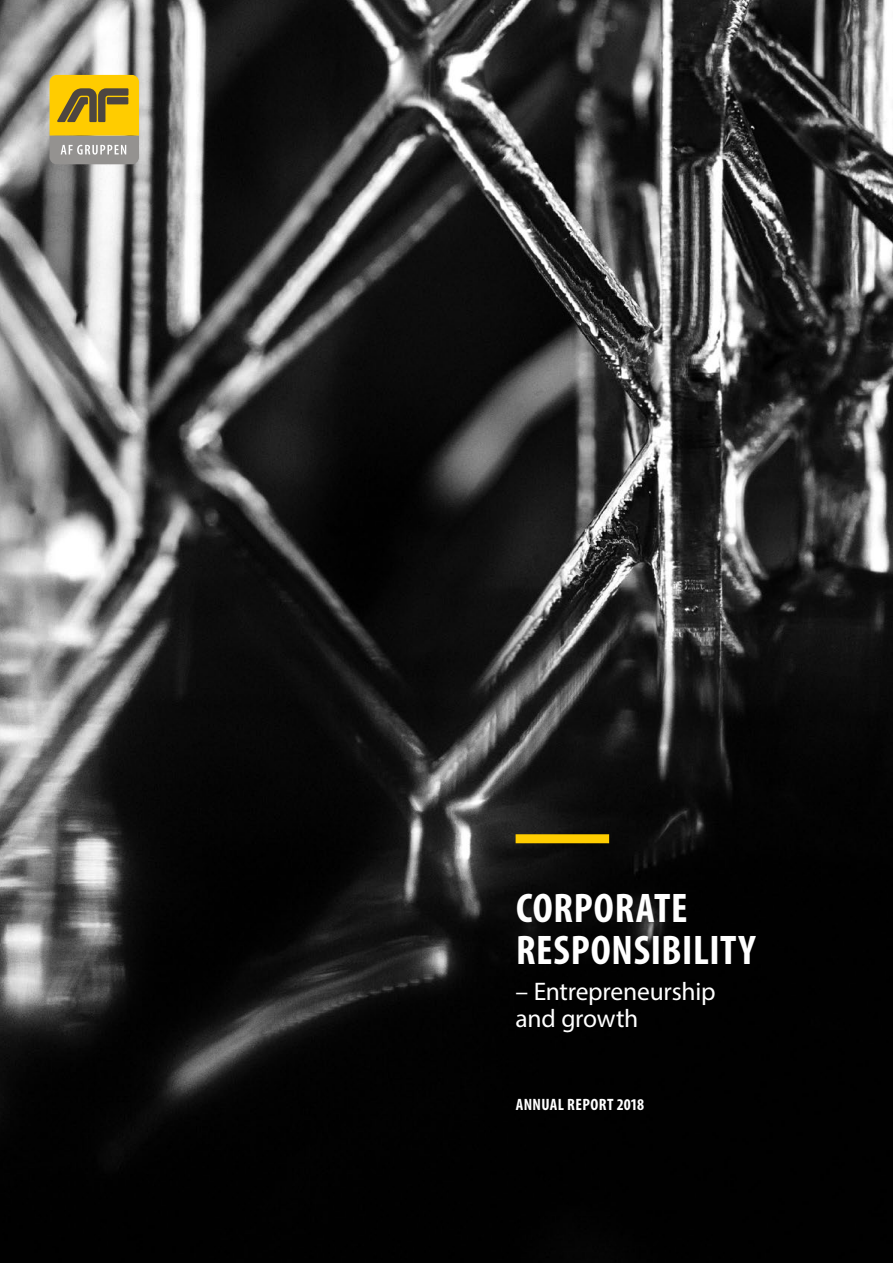
<style>
.page{position:relative;width:893px;height:1263px;background:#fff}
.page>*{position:absolute;margin:0;border:0;box-sizing:border-box;transform-origin:0 0}
.t1{font:700 condensed 41.55px/41.5px "Myriad Pro";letter-spacing:.015em;color:#fff}
.t2{font:25.5px/27px "Myriad Pro";letter-spacing:-.01em;color:#fff}
.t3{font:700 condensed 16.5px "Myriad Pro";letter-spacing:.025em;color:#fff}
</style>
<div class="page">
<img style="left:0;top:0;width:893px;height:1263px">
<div style="left:516px;top:834px;width:93px;height:9px;background:#ffcd00"></div>
<svg style="left:50px;top:75px;width:89px;height:89px;background:#c1a53d"></svg>
<h1 class="t1" style="left:516px;top:886px;width:241px">CORPORATE<br>RESPONSIBILITY</h1>
<p class="t2" style="left:516px;top:977px;width:201px">– Entrepreneurship and growth</p>
<p class="t3" style="left:516px;top:1094px;width:130px">ANNUAL REPORT 2018</p>
</div>
